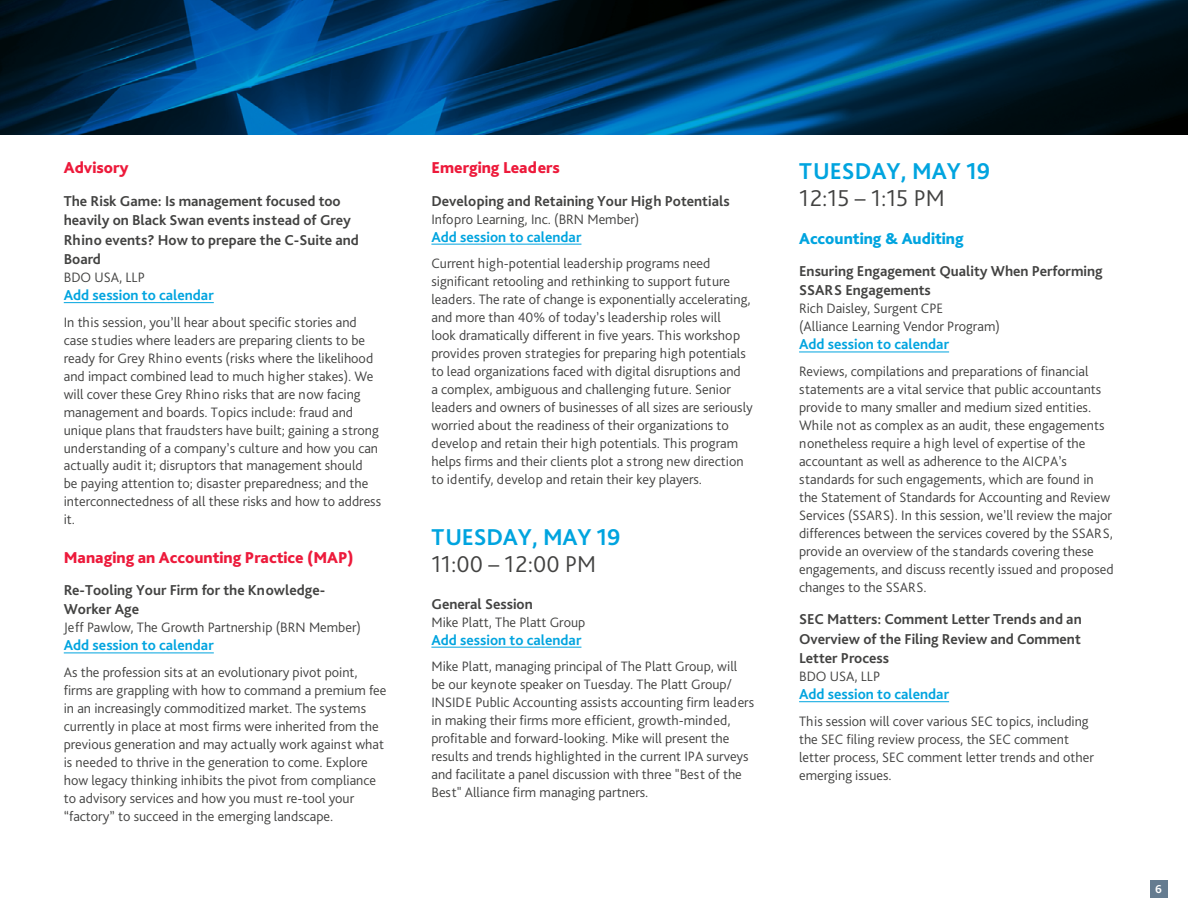
<style>
.page{position:relative;width:1188px;height:918px;background:#fff}
.page>*{position:absolute;margin:0;border:0;box-sizing:border-box;transform-origin:0 0}
.t1{font:700 24px "Bliss Pro";color:#00a4df}
.t2{font:300 24px "Bliss Pro";color:#424241}
.t3{font:800 16.5px "Bliss Pro";color:#ed1a3b}
.t4{font:800 16.5px "Bliss Pro";color:#00a4df}
.t5{font:700 15px/19.5px "Bliss Pro";color:#424241}
.t6{font:700 15px "Bliss Pro";color:#00a4df}
.t7{font:300 14.25px/18px "Bliss Pro";color:#424241}
.t8{font:700 12px "Bliss Pro";color:#fff}
</style>
<div class="page">
<img style="left:0;top:0;width:1188px;height:134px">
<hr style="left:64px;top:302px;width:150px;height:1px;background:#00a4df">
<hr style="left:64px;top:653px;width:150px;height:1px;background:#00a4df">
<hr style="left:431px;top:244px;width:150px;height:1px;background:#00a4df">
<hr style="left:431px;top:647px;width:150px;height:1px;background:#00a4df">
<hr style="left:799px;top:352px;width:150px;height:1px;background:#00a4df">
<hr style="left:799px;top:701px;width:150px;height:1px;background:#00a4df">
<div style="left:1150px;top:880px;width:17px;height:17px;background:#657c90"></div>
<p class="t3" style="left:64px;top:158px;width:66px">Advisory</p>
<p class="t5" style="left:64px;top:190px;width:297px">The Risk Game: Is management focused too heavily on Black Swan events instead of Grey Rhino events? How to prepare the C-Suite and Board</p>
<p class="t7" style="left:64px;top:268px;width:83px">BDO USA, LLP</p>
<p class="t6" style="left:64px;top:286px;width:152px">Add session to calendar</p>
<p class="t7" style="left:64px;top:312px;width:319px">In this session, you’ll hear about specific stories and case studies where leaders are preparing clients to be ready for Grey Rhino events (risks where the likelihood and impact combined lead to much higher stakes). We will cover these Grey Rhino risks that are now facing management and boards. Topics include: fraud and unique plans that fraudsters have built; gaining a strong understanding of a company’s culture and how you can actually audit it; disruptors that management should<br>be paying attention to; disaster preparedness; and the interconnectedness of all these risks and how to address it.</p>
<p class="t3" style="left:64px;top:547px;width:292px">Managing an Accounting Practice (MAP)</p>
<p class="t5" style="left:64px;top:580px;width:263px">Re-Tooling Your Firm for the Knowledge-<br>Worker Age</p>
<p class="t7" style="left:64px;top:618px;width:299px">Jeff Pawlow, The Growth Partnership (BRN Member)</p>
<p class="t6" style="left:64px;top:636px;width:152px">Add session to calendar</p>
<p class="t7" style="left:64px;top:663px;width:324px">As the profession sits at an evolutionary pivot point, firms are grappling with how to command a premium fee in an increasingly commoditized market. The systems currently in place at most firms were inherited from the previous generation and may actually work against what is needed to thrive in the generation to come. Explore how legacy thinking inhibits the pivot from compliance to advisory services and how you must re-tool your “factory” to succeed in the emerging landscape.</p>
<p class="t3" style="left:431px;top:158px;width:130px">Emerging Leaders</p>
<p class="t5" style="left:431px;top:190px;width:300px">Developing and Retaining Your High Potentials</p>
<p class="t7" style="left:431px;top:209px;width:210px">Infopro Learning, Inc. (BRN Member)</p>
<p class="t6" style="left:431px;top:227px;width:152px">Add session to calendar</p>
<p class="t7" style="left:431px;top:254px;width:323px">Current high-potential leadership programs need significant retooling and rethinking to support future leaders. The rate of change is exponentially accelerating, and more than 40% of today’s leadership roles will<br>look dramatically different in five years. This workshop provides proven strategies for preparing high potentials to lead organizations faced with digital disruptions and<br>a complex, ambiguous and challenging future. Senior leaders and owners of businesses of all sizes are seriously worried about the readiness of their organizations to develop and retain their high potentials. This program helps firms and their clients plot a strong new direction to identify, develop and retain their key players.</p>
<h1 class="t1" style="left:431px;top:522px;width:191px">TUESDAY, MAY 19</h1>
<h1 class="t2" style="left:431px;top:549px;width:166px">11:00 – 12:00 PM</h1>
<p class="t5" style="left:431px;top:593px;width:103px">General Session</p>
<p class="t7" style="left:431px;top:612px;width:155px">Mike Platt, The Platt Group</p>
<p class="t6" style="left:431px;top:630px;width:152px">Add session to calendar</p>
<p class="t7" style="left:431px;top:657px;width:324px">Mike Platt, managing principal of The Platt Group, will be our keynote speaker on Tuesday. The Platt Group/ INSIDE Public Accounting assists accounting firm leaders in making their firms more efficient, growth-minded, profitable and forward-looking. Mike will present the results and trends highlighted in the current IPA surveys and facilitate a panel discussion with three "Best of the Best" Alliance firm managing partners.</p>
<h1 class="t1" style="left:799px;top:156px;width:193px">TUESDAY, MAY 19</h1>
<h1 class="t2" style="left:799px;top:183px;width:147px">12:15 – 1:15 PM</h1>
<p class="t4" style="left:799px;top:228px;width:166px">Accounting &amp; Auditing</p>
<p class="t5" style="left:799px;top:261px;width:305px">Ensuring Engagement Quality When Performing<br>SSARS Engagements</p>
<p class="t7" style="left:799px;top:299px;width:202px">Rich Daisley, Surgent CPE<br>(Alliance Learning Vendor Program)</p>
<p class="t6" style="left:799px;top:335px;width:152px">Add session to calendar</p>
<p class="t7" style="left:799px;top:362px;width:316px">Reviews, compilations and preparations of financial statements are a vital service that public accountants provide to many smaller and medium sized entities.<br>While not as complex as an audit, these engagements nonetheless require a high level of expertise of the accountant as well as adherence to the AICPA’s standards for such engagements, which are found in the Statement of Standards for Accounting and Review Services (SSARS). In this session, we’ll review the major differences between the services covered by the SSARS, provide an overview of the standards covering these engagements, and discuss recently issued and proposed changes to the SSARS.</p>
<p class="t5" style="left:799px;top:609px;width:284px;text-align:justify">SEC Matters: Comment Letter Trends and an Overview of the Filing Review and Comment Letter Process</p>
<p class="t7" style="left:799px;top:667px;width:83px">BDO USA, LLP</p>
<p class="t6" style="left:799px;top:685px;width:152px">Add session to calendar</p>
<p class="t7" style="left:799px;top:712px;width:296px">This session will cover various SEC topics, including the SEC filing review process, the SEC comment letter process, SEC comment letter trends and other emerging issues.</p>
<p class="t8" style="left:1155px;top:881px;width:8px">6</p>
</div>
